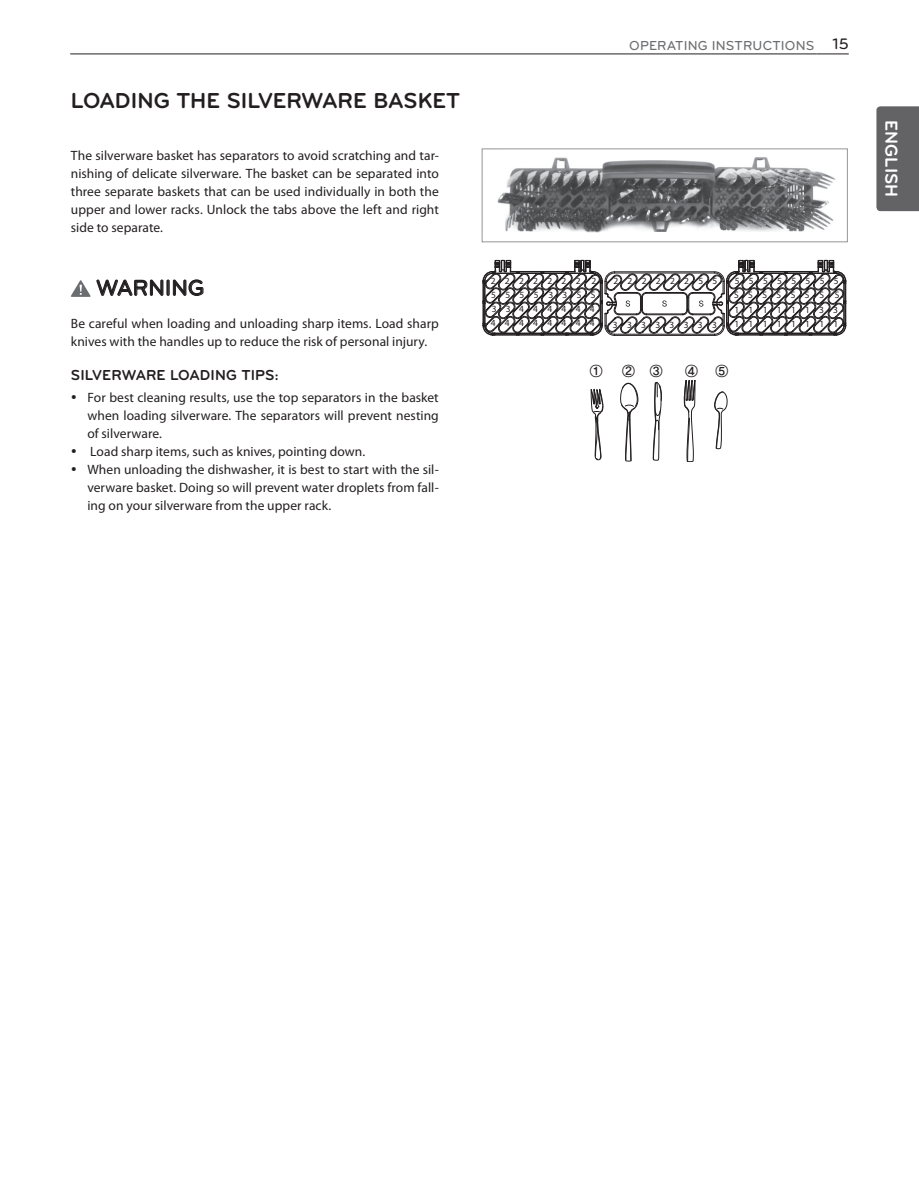
<style>
.page{position:relative;width:919px;height:1191px;background:#fff}
.page>*{position:absolute;margin:0;border:0;box-sizing:border-box;transform-origin:0 0}
.t1{font:700 22.5px "Bryant LG";letter-spacing:-.01em;color:#231f20}
.t2{font:500 22.5px "Bryant LG";color:#231f20}
.t3{font:700 18px "Bryant LG";color:#fff}
.t4{font:500 15.75px "Bryant LG";color:#231f20}
.t5{font:700 15px "Bryant LG";color:#231f20}
.t6{font:13.5px/18px "Myriad Pro";letter-spacing:.005em;color:#231f20}
.t7{font:500 13.5px "Bryant LG";color:#6c6d70}
.t8{font:13.5px "Asia K Gothic Extra";color:#231f20}
.t9{font:9.45px/14.1px "Myriad Pro";letter-spacing:.985em;color:#231f20}
</style>
<div class="page">
<div style="left:876px;top:106px;width:42px;height:105px;background:#636366"></div>
<hr style="left:70px;top:54px;width:746px;height:1px;background:#231f20">
<hr style="left:816px;top:54px;width:32px;height:1px;background:#231f20">
<svg style="left:71px;top:280px;width:19px;height:17px"></svg>
<svg style="left:97px;top:280px;width:106px;height:16px"></svg>
<img style="left:497px;top:157px;width:339px;height:76px">
<div style="left:481px;top:148px;width:366px;height:94px;border:1px solid #939598"></div>
<svg style="left:653px;top:381px;width:8px;height:80px"></svg>
<svg style="left:683px;top:380px;width:12px;height:82px"></svg>
<svg style="left:714px;top:391px;width:14px;height:58px"></svg>
<svg style="left:620px;top:383px;width:19px;height:78px"></svg>
<svg style="left:590px;top:389px;width:13px;height:71px"></svg>
<svg style="left:482px;top:260px;width:364px;height:76px"></svg>
<h1 class="t1" style="left:71px;top:87px;width:28px">LOADING</h1>
<h1 class="t1" style="left:176px;top:87px;width:80px">THE SILVERWARE</h1>
<h1 class="t1" style="left:373px;top:87px;width:73px">BASKET</h1>
<p class="t6" style="left:71px;top:146px;width:369px;text-align:justify">The silverware basket has separators to avoid scratching and tar&shy;nishing of delicate silverware. The basket can be separated into three separate baskets that can be used individually in both the upper and lower racks. Unlock the tabs above the left and right side to separate.</p>
<h1 class="t2" style="left:96px;top:274px;width:17px">WARNING</h1>
<p class="t6" style="left:71px;top:314px;width:369px">Be careful when loading and unloading sharp items. Load sharp knives with the handles up to reduce the risk of personal injury.</p>
<p class="t5" style="left:71px;top:365px;width:11px">SILVERWARE</p>
<p class="t5" style="left:170px;top:365px;width:11px">LOADING</p>
<p class="t5" style="left:241px;top:365px;width:10px">TIPS</p>
<p class="t5" style="left:275px;top:365px;width:5px">:</p>
<p class="t6" style="left:87px;top:388px;width:353px">For best cleaning results, use the top separators in the basket when loading silverware. The separators will prevent nesting of silverware.<br>Load sharp items, such as knives, pointing down.<br>When unloading the dishwasher, it is best to start with the sil&shy;verware basket. Doing so will prevent water droplets from fall&shy;ing on your silverware from the upper rack.</p>
<p class="t7" style="left:629px;top:37px;width:10px">OPERATING</p>
<p class="t7" style="left:711px;top:37px;width:10px">INSTRUCTIONS</p>
<p class="t4" style="left:832px;top:34px;width:18px">15</p>
<p class="t9" style="left:490px;top:274px;width:107px">2222222 2</p>
<p class="t9" style="left:613px;top:274px;width:77px">222222</p>
<p class="t9" style="left:491px;top:287px;width:49px">5555</p>
<p class="t9" style="left:490px;top:316px;width:105px">44444444</p>
<p class="t9" style="left:698px;top:274px;width:21px">5 5</p>
<p class="t9" style="left:734px;top:274px;width:107px">55555555<br>SSSSSSS S</p>
<p class="t9" style="left:819px;top:316px;width:21px">1 1</p>
<p class="t9" style="left:548px;top:287px;width:49px">33SS</p>
<p class="t9" style="left:491px;top:301px;width:21px">3 3</p>
<p class="t9" style="left:519px;top:302px;width:77px">444444</p>
<p class="t9" style="left:734px;top:302px;width:77px">111111<br>111111</p>
<p class="t9" style="left:819px;top:303px;width:21px">3 3</p>
<p class="t9" style="left:613px;top:317px;width:105px">33333333</p>
<p class="t8" style="left:589px;top:364px;width:15px">①</p>
<p class="t8" style="left:621px;top:364px;width:43px">② ③</p>
<p class="t8" style="left:685px;top:364px;width:45px">④ ⑤</p>
<h2 class="t3" style="left:902px;top:120px;width:78px;rotate:90deg">ENGLISH</h2>
</div>
